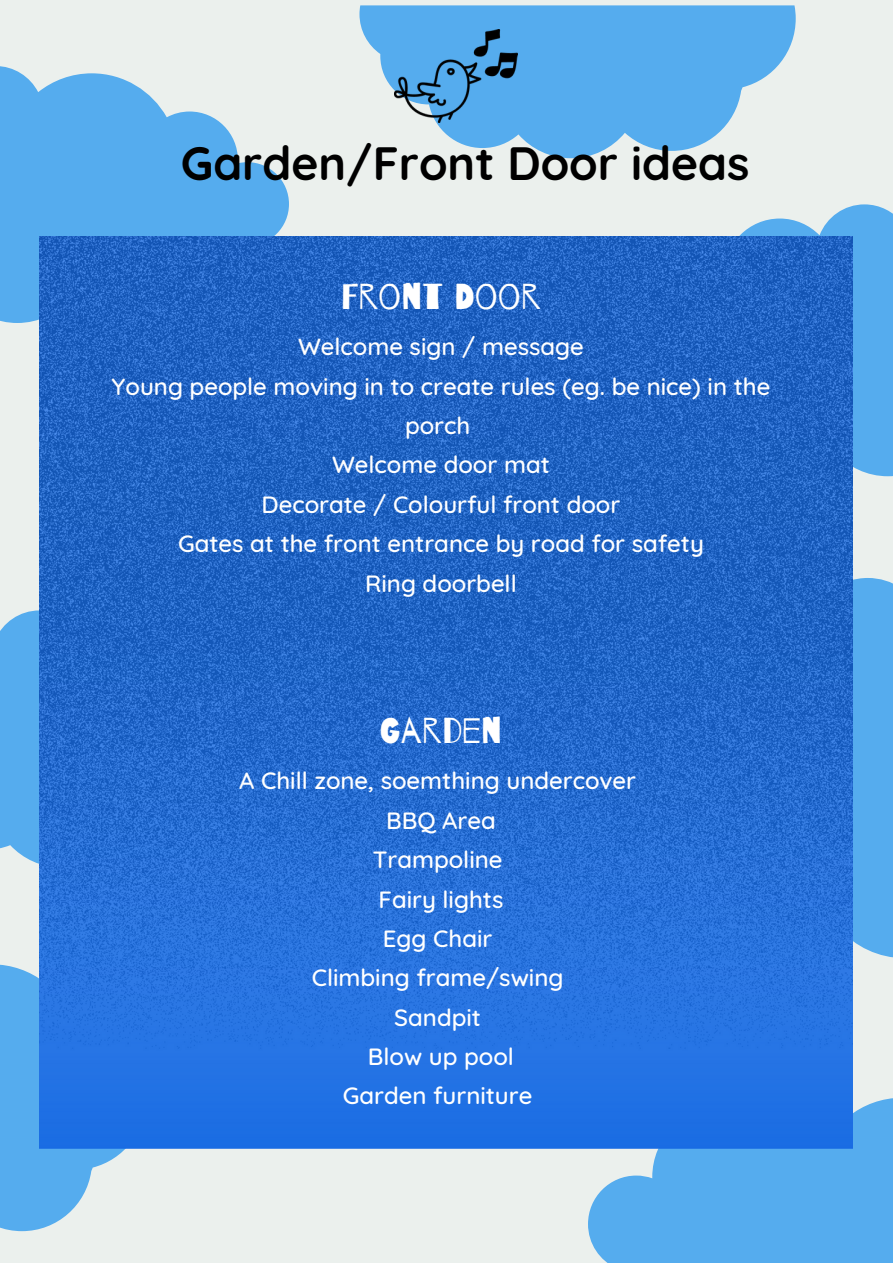
<style>
.page{position:relative;width:893px;height:1264px;background:#fff}
.page>*{position:absolute;margin:0;border:0;box-sizing:border-box;transform-origin:0 0}
.t1{font:700 46.5px "Quicksand";color:#000}
.t2{font:36px "Barrio";color:#fff}
.t3{font:500 24px/39.3px "Quicksand";color:#fff;text-align:center}
</style>
<div class="page">
<div style="left:0;top:0;width:892px;height:1262px;background:#ebf0ed"></div>
<svg style="left:0;top:66px;width:289px;height:257px;fill:#55acee"></svg>
<svg style="left:588px;top:1090px;width:304px;height:172px;background:#60b1ed"></svg>
<svg style="left:0;top:610px;width:40px;height:257px;background:#60b1ed"></svg>
<svg style="left:739px;top:204px;width:153px;height:272px;background:#6bb5ed"></svg>
<svg style="left:0;top:964px;width:146px;height:268px"></svg>
<svg style="left:359px;top:5px;width:436px;height:153px;fill:#55acee"></svg>
<div style="left:852px;top:578px;width:40px;height:380px;background:#55acee"></div>
<img style="left:40px;top:236px;width:812px;height:912px">
<img style="left:395px;top:29px;width:122px;height:93px">
<h1 class="t1" style="left:181px;top:133px;width:570px">Garden/Front Door ideas</h1>
<h2 class="t2" style="left:341px;top:277px;width:202px">FRONT DOOR</h2>
<p class="t3" style="left:112px;top:327px;width:660px">Welcome sign / message<br>Young people moving in to create rules (eg. be nice) in the porch<br>Welcome door mat<br>Decorate / Colourful front door<br>Gates at the front entrance by road for safety<br>Ring doorbell</p>
<h2 class="t2" style="left:379px;top:711px;width:124px">GARDEN</h2>
<p class="t3" style="left:239px;top:760px;width:398px">A Chill zone, soemthing undercover<br>BBQ Area<br>Trampoline<br>Fairy lights<br>Egg Chair<br>Climbing frame/swing<br>Sandpit<br>Blow up pool<br>Garden furniture</p>
</div>
